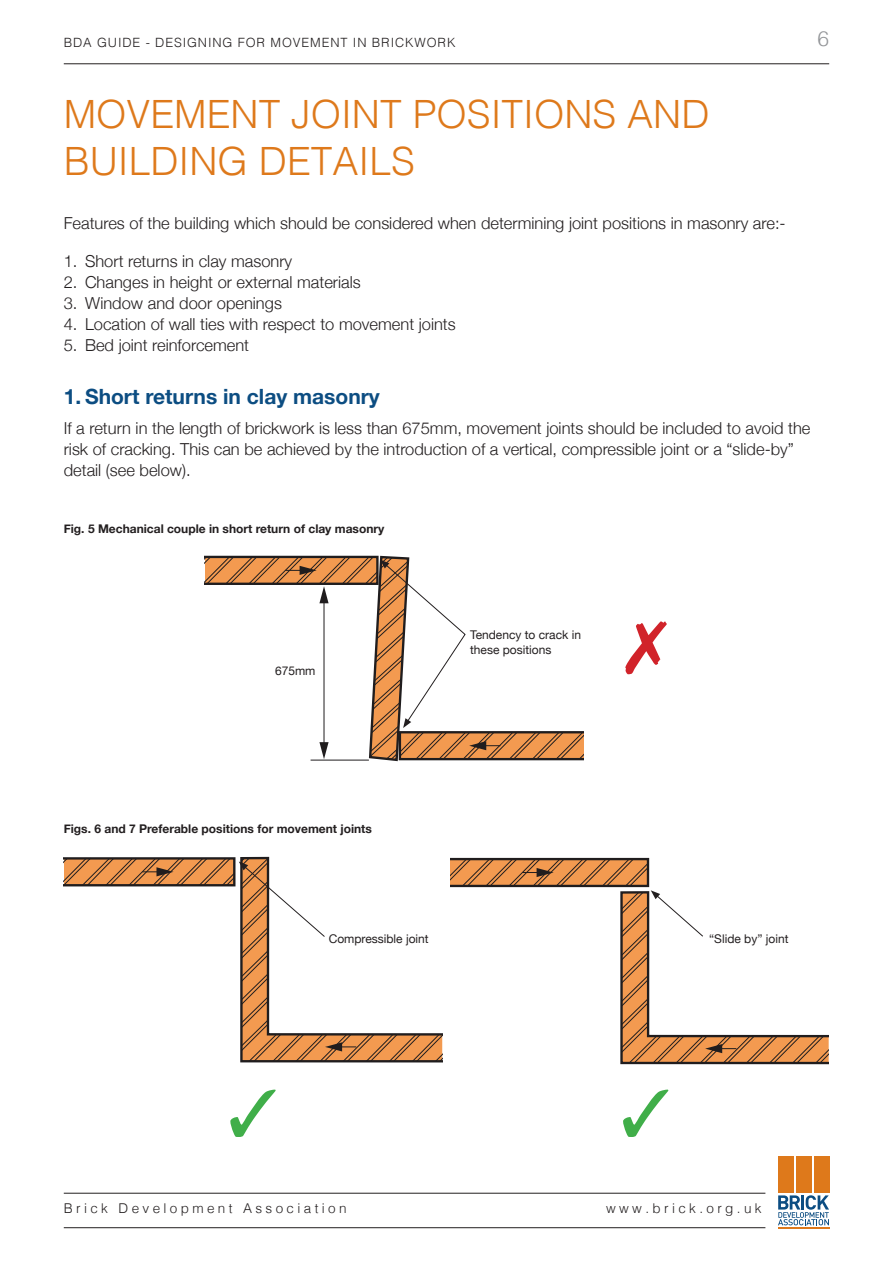
<style>
.page{position:relative;width:893px;height:1263px;background:#fff}
.page>*{position:absolute;margin:0;border:0;box-sizing:border-box;transform-origin:0 0}
.SEB_BIG_HEADER{font:300 39px/46.8px "Helvetica";color:#de791b}
.SEB_B_Sub_Heading{font:700 21px "Helvetica Neue";color:#0c4d82}
.t1{font:300 21px "Helvetica";color:#939598}
.SEB_Body_Copy{font:300 16.5px/21px "Helvetica Neue";color:#231f20}
.t2{font:300 13.5px "Helvetica";letter-spacing:.25em;color:#231f20}
.t3{font:300 12.75px "Helvetica";letter-spacing:.07em;color:#231f20}
.movement_Annotation{font:700 12px "Helvetica Neue";color:#231f20}
.movement_Annotation-2{font:12px/15px "Helvetica Neue";color:#231f20}
</style>
<div class="page">
<hr style="left:64px;top:63px;width:765px;height:1px;background:#231f20">
<hr style="left:64px;top:1227px;width:701px;height:1px;background:#231f20">
<div style="left:814px;top:1156px;width:15px;height:37px;background:#de791b"></div>
<div style="left:796px;top:1156px;width:15px;height:37px;background:#de791b"></div>
<div style="left:778px;top:1156px;width:15px;height:37px;background:#de791b"></div>
<svg style="left:778px;top:1195px;width:51px;height:30px"></svg>
<hr style="left:778px;top:1227px;width:51px;height:2px;background:#de791b">
<hr style="left:64px;top:1193px;width:701px;height:1px;background:#231f20">
<svg style="left:205px;top:556px;width:378px;height:206px"></svg>
<svg style="left:450px;top:858px;width:379px;height:206px"></svg>
<svg style="left:64px;top:856px;width:378px;height:207px"></svg>
<p class="t3" style="left:64px;top:32px;width:393px">BDA GUIDE - DESIGNING FOR MOVEMENT IN BRICKWORK</p>
<p class="t1" style="left:817px;top:20px;width:13px">6</p>
<p class="SEB_BIG_HEADER" style="left:64px;top:88px;width:647px">MOVEMENT JOINT POSITIONS AND<br>BUILDING DETAILS</p>
<p class="SEB_Body_Copy" style="left:64px;top:211px;width:723px">Features of the building which should be considered when determining joint positions in masonry are:-</p>
<p class="SEB_Body_Copy" style="left:64px;top:249px;width:230px">1. Short returns in clay masonry</p>
<p class="SEB_Body_Copy" style="left:64px;top:270px;width:298px">2. Changes in height or external materials</p>
<p class="SEB_Body_Copy" style="left:64px;top:291px;width:220px">3. Window and door openings</p>
<p class="SEB_Body_Copy" style="left:64px;top:312px;width:393px">4. Location of wall ties with respect to movement joints</p>
<p class="SEB_Body_Copy" style="left:64px;top:333px;width:187px">5. Bed joint reinforcement</p>
<p class="SEB_B_Sub_Heading" style="left:64px;top:380px;width:318px">1. Short returns in clay masonry</p>
<p class="SEB_Body_Copy" style="left:64px;top:417px;width:748px">If a return in the length of brickwork is less than 675mm, movement joints should be included to avoid the risk of cracking. This can be achieved by the introduction of a vertical, compressible joint or a “slide-by” detail (see below).</p>
<p class="movement_Annotation" style="left:64px;top:519px;width:322px">Fig. 5 Mechanical couple in short return of clay masonry</p>
<p class="movement_Annotation-2" style="left:275px;top:664px;width:42px">675mm</p>
<p class="movement_Annotation-2" style="left:470px;top:627px;width:112px">Tendency to crack in these positions</p>
<p class="movement_Annotation" style="left:64px;top:819px;width:310px">Figs. 6 and 7 Preferable positions for movement joints</p>
<p class="movement_Annotation-2" style="left:329px;top:931px;width:102px">Compressible joint</p>
<p class="movement_Annotation-2" style="left:709px;top:932px;width:81px">“Slide by” joint</p>
<p class="t2" style="left:64px;top:1196px;width:284px">Brick Development Association</p>
<p class="t2" style="left:606px;top:1196px;width:157px">www.brick.org.uk</p>
</div>
